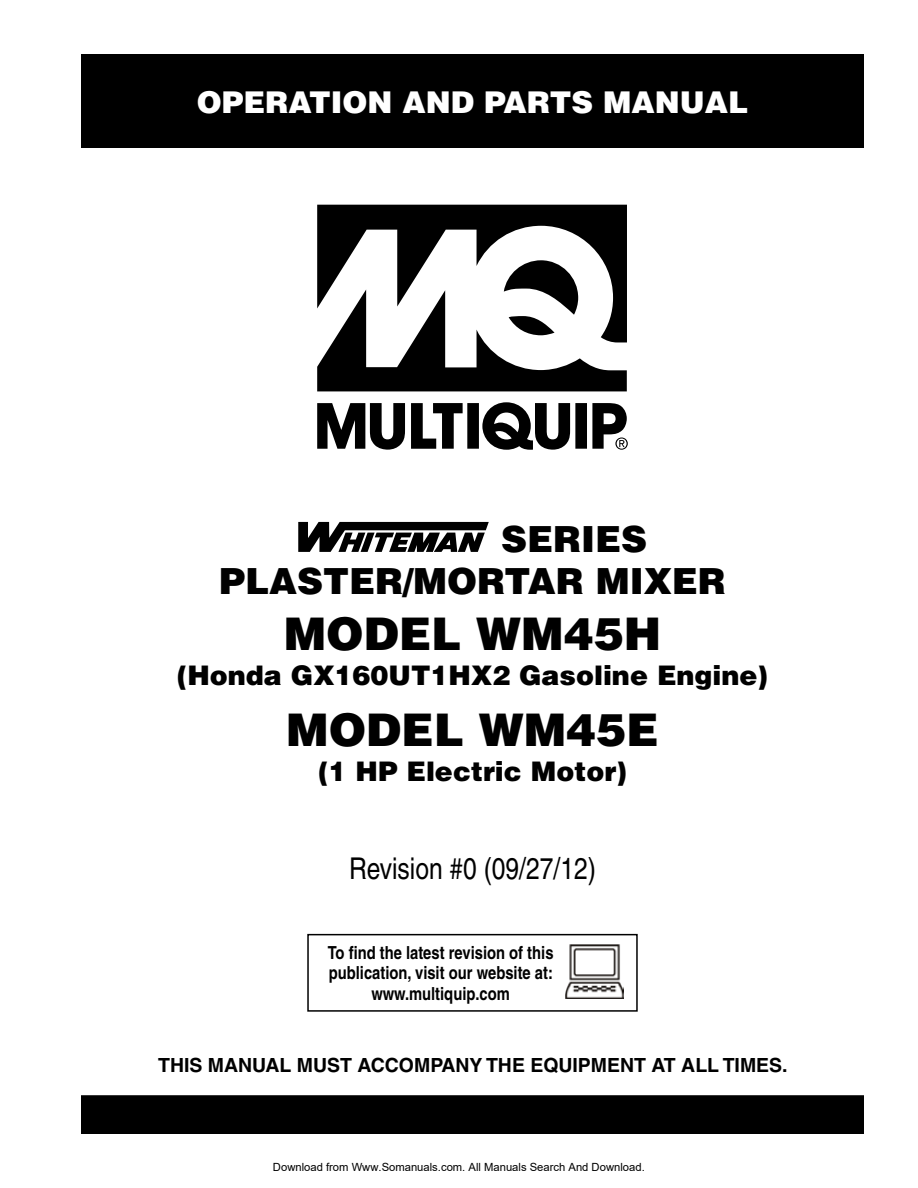
<style>
.page{position:relative;width:918px;height:1188px;background:#fff}
.page>*{position:absolute;margin:0;border:0;box-sizing:border-box;transform-origin:0 0}
.t1{font:900 45px "Helvetica";color:#000}
.t2{font:900 36px/42px "Helvetica";color:#000}
.t3{font:900 30px "Helvetica";color:#fff}
.t4{font:condensed 30px "Helvetica";color:#000}
.t5{font:900 27px "Helvetica";color:#000}
.t6{font:700 19.5px "Helvetica";color:#000}
.t7{font:700 condensed 18px/20.7px "Helvetica";color:#000;text-align:center}
.t8{font:11.25px "Arial";color:#000}
</style>
<div class="page">
<div style="left:81px;top:54px;width:783px;height:94px;background:#000"></div>
<div style="left:307px;top:934px;width:331px;height:78px;border:2px solid #000"></div>
<img style="left:566px;top:944px;width:58px;height:54px">
<svg style="left:298px;top:522px;width:191px;height:30px"></svg>
<div style="left:82px;top:1096px;width:781px;height:37px;background:#000"></div>
<div style="left:81px;top:1095px;width:783px;height:39px;border:2px solid #000"></div>
<svg style="left:317px;top:205px;width:311px;height:245px"></svg>
<h3 class="t3" style="left:197px;top:83px;width:553px">OPERATION AND PARTS MANUAL</h3>
<h2 class="t2" style="left:219px;top:517px;width:508px;text-indent:282px">SERIES<br>PLASTER/MORTAR MIXER</h2>
<h1 class="t1" style="left:284px;top:605px;width:113px">MODEL</h1>
<h1 class="t1" style="left:476px;top:605px;width:186px">WM45H</h1>
<h3 class="t5" style="left:177px;top:658px;width:593px">(HONDA GX160UT 1HX2 GASOLINE ENGINE)</h3>
<h1 class="t1" style="left:286px;top:700px;width:113px">MODEL</h1>
<h1 class="t1" style="left:479px;top:700px;width:176px">WM45E</h1>
<h3 class="t5" style="left:318px;top:754px;width:310px">(1 HP ELECTRIC MOTOR)</h3>
<h3 class="t4" style="left:349px;top:851px;width:248px">Revision #0 (09/27/12)</h3>
<p class="t7" style="left:328px;top:942px;width:227px">To find the latest revision of this publication, visit our website at: www.multiquip.com</p>
<p class="t6" style="left:158px;top:1053px;width:631px">THIS MANUAL MUST ACCOMPANY THE EQUIPMENT AT ALL TIMES.</p>
<p class="t8" style="left:273px;top:1160px;width:373px">Download from Www.Somanuals.com. All Manuals Search And Download.</p>
</div>
